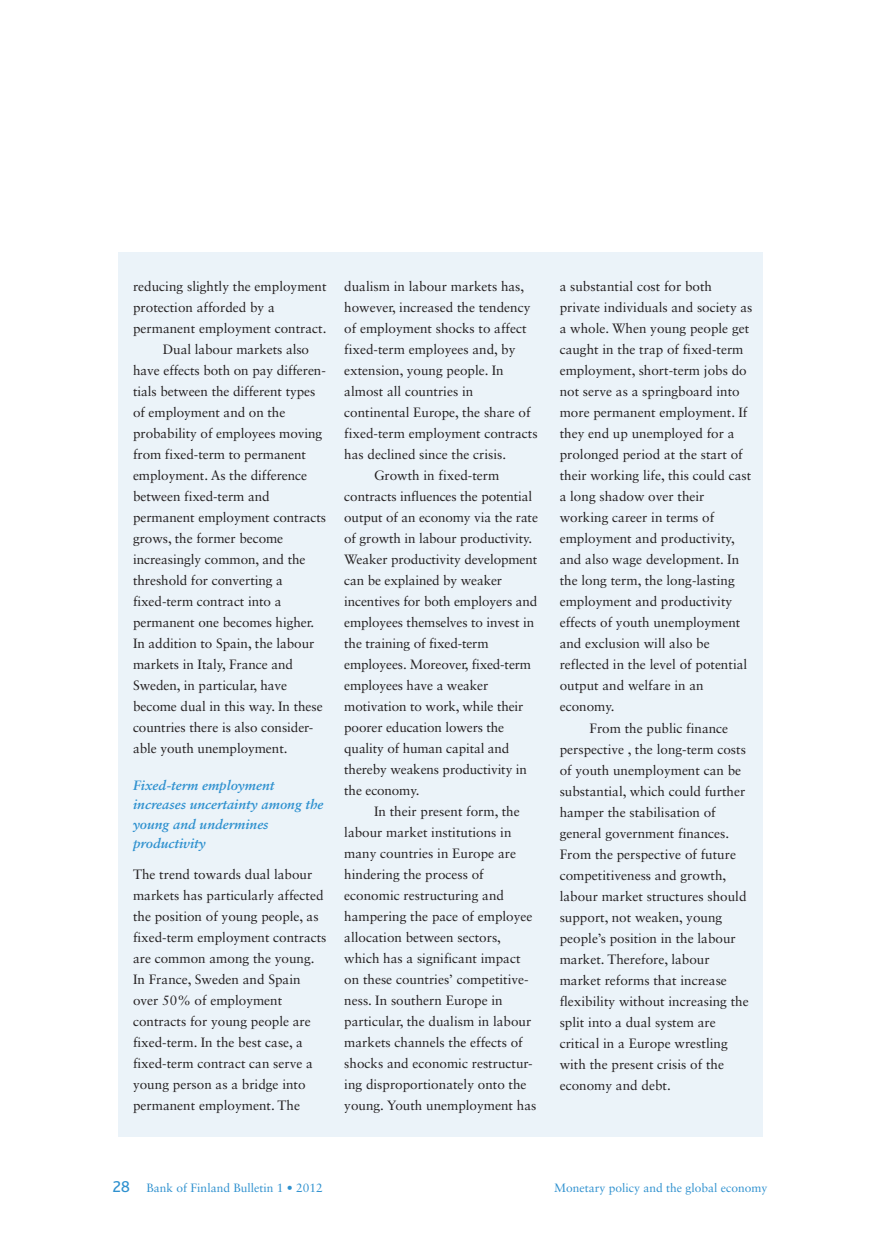
<style>
.page{position:relative;width:887px;height:1257px;background:#fff}
.page>*{position:absolute;margin:0;border:0;box-sizing:border-box;transform-origin:0 0}
.t1{font:13.5px/21px "Sabon LT Std";color:#231f20}
.t2{font:italic 700 13.5px/19.5px "Sabon LT Std";color:#2f91cf}
.t3{font:12px "Sabon LT Std";color:#2f91cf}
.s1{font-family:"Bliss";font-size:16.5px}
</style>
<div class="page">
<div style="left:118px;top:252px;width:644px;height:885px;background:#ebf3f9"></div>
<p class="t1" style="left:133px;top:276px;width:195px">reducing slightly the employment</p>
<p class="t1" style="left:133px;top:297px;width:143px">protection afforded by a</p>
<p class="t1" style="left:133px;top:318px;width:195px">permanent employment contract.</p>
<p class="t1" style="left:163px;top:339px;width:148px">Dual labour markets also</p>
<p class="t1" style="left:133px;top:360px;width:194px">have effects both on pay differen-</p>
<p class="t1" style="left:133px;top:381px;width:184px">tials between the different types</p>
<p class="t1" style="left:133px;top:402px;width:154px">of employment and on the</p>
<p class="t1" style="left:133px;top:423px;width:191px">probability of employees moving</p>
<p class="t1" style="left:133px;top:444px;width:174px">from fixed-term to permanent</p>
<p class="t1" style="left:133px;top:465px;width:176px">employment. As the difference</p>
<p class="t1" style="left:133px;top:486px;width:138px">between fixed-term and</p>
<p class="t1" style="left:133px;top:507px;width:195px">permanent employment contracts</p>
<p class="t1" style="left:133px;top:528px;width:152px">grows, the former become</p>
<p class="t1" style="left:133px;top:549px;width:174px">increasingly common, and the</p>
<p class="t1" style="left:133px;top:570px;width:151px">threshold for converting a</p>
<p class="t1" style="left:133px;top:591px;width:150px">fixed-term contract into a</p>
<p class="t1" style="left:133px;top:612px;width:183px">permanent one becomes higher.</p>
<p class="t1" style="left:133px;top:633px;width:183px">In addition to Spain, the labour</p>
<p class="t1" style="left:133px;top:654px;width:162px">markets in Italy, France and</p>
<p class="t1" style="left:133px;top:675px;width:156px">Sweden, in particular, have</p>
<p class="t1" style="left:133px;top:696px;width:191px">become dual in this way. In these</p>
<p class="t1" style="left:133px;top:717px;width:182px">countries there is also consider-</p>
<p class="t1" style="left:133px;top:738px;width:156px">able youth unemployment.</p>
<p class="t2" style="left:133px;top:775px;width:192px">Fixed-term employment increases uncertainty among the young and undermines productivity</p>
<p class="t1" style="left:133px;top:864px;width:195px">The trend towards dual labour markets has particularly affected the position of young people, as fixed-term employment contracts are common among the young.<br>In France, Sweden and Spain over 50% of employment contracts for young people are fixed-term. In the best case, a fixed-term contract can serve a young person as a bridge into permanent employment. The</p>
<p class="t1" style="left:344px;top:276px;width:182px">dualism in labour markets has,</p>
<p class="t1" style="left:344px;top:297px;width:188px">however, increased the tendency</p>
<p class="t1" style="left:344px;top:318px;width:184px">of employment shocks to affect</p>
<p class="t1" style="left:344px;top:339px;width:173px">fixed-term employees and, by</p>
<p class="t1" style="left:344px;top:360px;width:161px">extension, young people. In</p>
<p class="t1" style="left:344px;top:381px;width:131px">almost all countries in</p>
<p class="t1" style="left:344px;top:402px;width:188px">continental Europe, the share of</p>
<p class="t1" style="left:344px;top:423px;width:195px">fixed-term employment contracts</p>
<p class="t1" style="left:344px;top:444px;width:164px">has declined since the crisis.</p>
<p class="t1" style="left:374px;top:465px;width:127px">Growth in fixed-term</p>
<p class="t1" style="left:344px;top:486px;width:189px">contracts influences the potential</p>
<p class="t1" style="left:344px;top:507px;width:195px">output of an economy via the rate</p>
<p class="t1" style="left:344px;top:528px;width:190px">of growth in labour productivity.</p>
<p class="t1" style="left:344px;top:549px;width:194px">Weaker productivity development</p>
<p class="t1" style="left:344px;top:570px;width:159px">can be explained by weaker</p>
<p class="t1" style="left:344px;top:591px;width:194px">incentives for both employers and</p>
<p class="t1" style="left:344px;top:612px;width:191px">employees themselves to invest in</p>
<p class="t1" style="left:344px;top:633px;width:146px">the training of fixed-term</p>
<p class="t1" style="left:344px;top:654px;width:188px">employees. Moreover, fixed-term</p>
<p class="t1" style="left:344px;top:675px;width:146px">employees have a weaker</p>
<p class="t1" style="left:344px;top:696px;width:181px">motivation to work, while their</p>
<p class="t1" style="left:344px;top:717px;width:162px">poorer education lowers the</p>
<p class="t1" style="left:344px;top:738px;width:167px">quality of human capital and</p>
<p class="t1" style="left:344px;top:759px;width:184px">thereby weakens productivity in</p>
<p class="t1" style="left:344px;top:780px;width:77px">the economy.</p>
<p class="t1" style="left:374px;top:801px;width:147px">In their present form, the</p>
<p class="t1" style="left:344px;top:822px;width:169px">labour market institutions in</p>
<p class="t1" style="left:344px;top:843px;width:173px">many countries in Europe are</p>
<p class="t1" style="left:344px;top:864px;width:141px">hindering the process of</p>
<p class="t1" style="left:344px;top:885px;width:161px">economic restructuring and</p>
<p class="t1" style="left:344px;top:906px;width:190px">hampering the pace of employee</p>
<p class="t1" style="left:344px;top:927px;width:158px">allocation between sectors,</p>
<p class="t1" style="left:344px;top:948px;width:178px">which has a significant impact</p>
<p class="t1" style="left:344px;top:969px;width:186px">on these countries’ competitive-</p>
<p class="t1" style="left:344px;top:990px;width:160px">ness. In southern Europe in</p>
<p class="t1" style="left:344px;top:1011px;width:189px">particular, the dualism in labour</p>
<p class="t1" style="left:344px;top:1032px;width:180px">markets channels the effects of</p>
<p class="t1" style="left:344px;top:1053px;width:190px">shocks and economic restructur-</p>
<p class="t1" style="left:344px;top:1074px;width:184px">ing disproportionately onto the</p>
<p class="t1" style="left:344px;top:1095px;width:194px">young. Youth unemployment has</p>
<p class="t1" style="left:560px;top:276px;width:154px">a substantial cost for both</p>
<p class="t1" style="left:560px;top:297px;width:194px">private individuals and society as</p>
<p class="t1" style="left:560px;top:318px;width:191px">a whole. When young people get</p>
<p class="t1" style="left:560px;top:339px;width:185px">caught in the trap of fixed-term</p>
<p class="t1" style="left:560px;top:360px;width:188px">employment, short-term jobs do</p>
<p class="t1" style="left:560px;top:381px;width:182px">not serve as a springboard into</p>
<p class="t1" style="left:560px;top:402px;width:189px">more permanent employment. If</p>
<p class="t1" style="left:560px;top:423px;width:176px">they end up unemployed for a</p>
<p class="t1" style="left:560px;top:444px;width:185px">prolonged period at the start of</p>
<p class="t1" style="left:560px;top:465px;width:193px">their working life, this could cast</p>
<p class="t1" style="left:560px;top:486px;width:146px">a long shadow over their</p>
<p class="t1" style="left:560px;top:507px;width:156px">working career in terms of</p>
<p class="t1" style="left:560px;top:528px;width:177px">employment and productivity,</p>
<p class="t1" style="left:560px;top:549px;width:181px">and also wage development. In</p>
<p class="t1" style="left:560px;top:570px;width:177px">the long term, the long-lasting</p>
<p class="t1" style="left:560px;top:591px;width:174px">employment and productivity</p>
<p class="t1" style="left:560px;top:612px;width:182px">effects of youth unemployment</p>
<p class="t1" style="left:560px;top:633px;width:152px">and exclusion will also be</p>
<p class="t1" style="left:560px;top:654px;width:189px">reflected in the level of potential</p>
<p class="t1" style="left:560px;top:675px;width:146px">output and welfare in an</p>
<p class="t1" style="left:560px;top:696px;width:56px">economy.</p>
<p class="t1" style="left:589px;top:717px;width:140px">From the public finance</p>
<p class="t1" style="left:560px;top:738px;width:188px">perspective , the long-term costs</p>
<p class="t1" style="left:560px;top:759px;width:183px">of youth unemployment can be</p>
<p class="t1" style="left:560px;top:780px;width:187px">substantial, which could further</p>
<p class="t1" style="left:560px;top:801px;width:158px">hamper the stabilisation of</p>
<p class="t1" style="left:560px;top:822px;width:171px">general government finances.</p>
<p class="t1" style="left:560px;top:843px;width:178px">From the perspective of future</p>
<p class="t1" style="left:560px;top:864px;width:168px">competitiveness and growth,</p>
<p class="t1" style="left:560px;top:885px;width:188px">labour market structures should</p>
<p class="t1" style="left:560px;top:906px;width:164px">support, not weaken, young</p>
<p class="t1" style="left:560px;top:927px;width:178px">people’s position in the labour</p>
<p class="t1" style="left:560px;top:948px;width:151px">market. Therefore, labour</p>
<p class="t1" style="left:560px;top:969px;width:169px">market reforms that increase</p>
<p class="t1" style="left:560px;top:990px;width:191px">flexibility without increasing the</p>
<p class="t1" style="left:560px;top:1011px;width:158px">split into a dual system are</p>
<p class="t1" style="left:560px;top:1032px;width:170px">critical in a Europe wrestling</p>
<p class="t1" style="left:560px;top:1053px;width:166px">with the present crisis of the</p>
<p class="t1" style="left:560px;top:1074px;width:113px">economy and debt.</p>
<p class="t3" style="left:113px;top:1180px;width:212px"><span class="s1">28</span> Bank of Finland Bulletin 1 • 2012</p>
<p class="t3" style="left:554px;top:1180px;width:215px">Monetary policy and the global economy</p>
</div>
